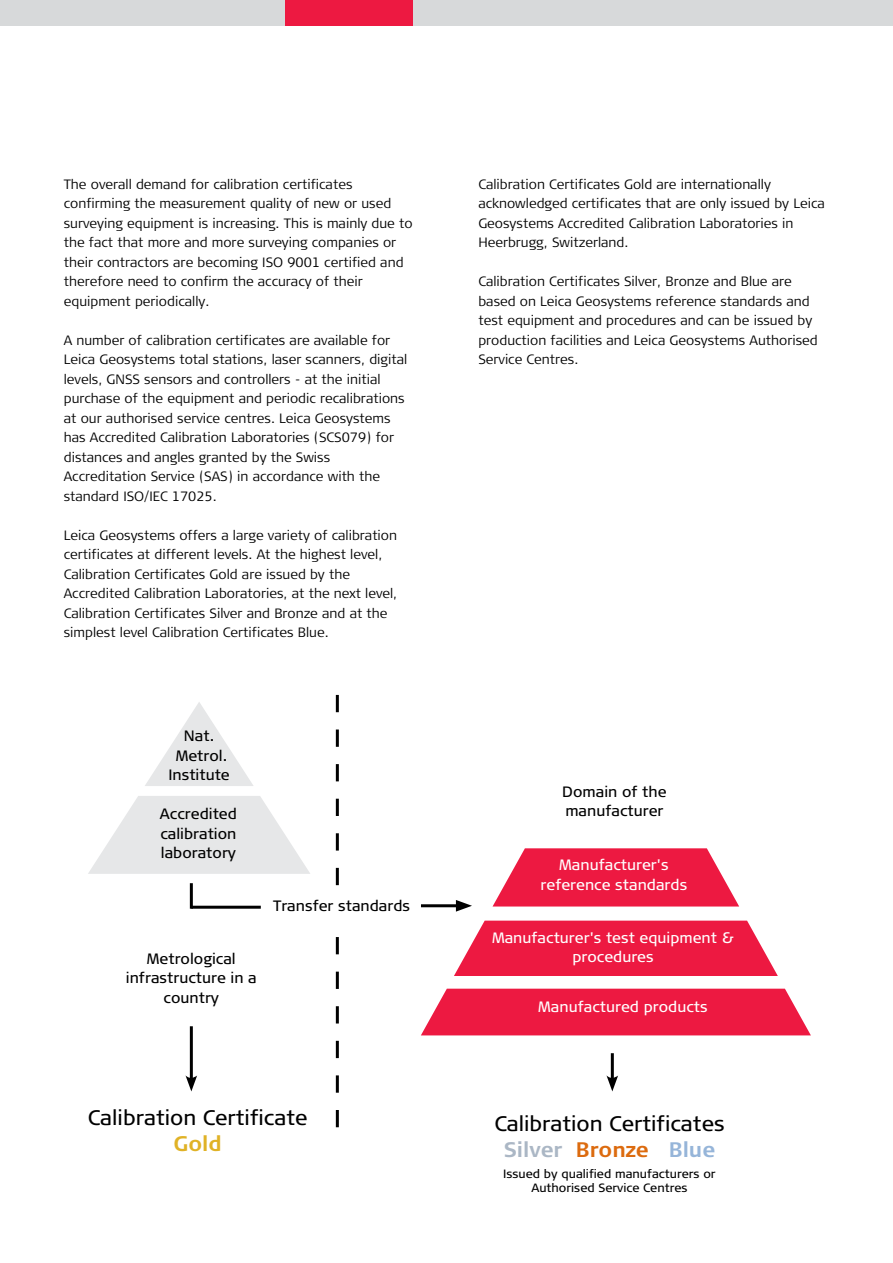
<style>
.page{position:relative;width:893px;height:1263px;background:#fff}
.page>*{position:absolute;margin:0;border:0;box-sizing:border-box;transform-origin:0 0}
.t1{font:21px/25.2px "Signa Column";color:#000;text-align:center}
.t2{font:700 21px "Signa Column";color:#e0b226}
.t3{font:15px/19.5px "Signa Column";color:#000;text-align:center}
.t4{font:15px/19.5px "Signa Column";color:#fff;text-align:center}
.t5{font:300 13.5px/19.5px "Signa Column";color:#000}
.t6{font:12px/14.4px "Signa Column";color:#000;text-align:center}
.s1{font-weight:700;color:#abb7c5}
.s2{font-weight:700;color:#dc6b0f}
.s3{font-weight:700;color:#96b5d9}
</style>
<div class="page">
<div style="left:0;top:0;width:893px;height:26px;background:#d7d9da"></div>
<div style="left:285px;top:0;width:127px;height:26px;background:#ed1941"></div>
<svg style="left:421px;top:848px;width:390px;height:187px;fill:#ed1941"></svg>
<svg style="left:88px;top:702px;width:222px;height:172px"></svg>
<svg style="left:336px;top:695px;width:3px;height:432px"></svg>
<hr style="left:190px;top:883px;width:3px;height:26px;background:#000">
<hr style="left:191px;top:906px;width:70px;height:3px;background:#000">
<hr style="left:421px;top:904px;width:41px;height:3px;background:#000">
<svg style="left:456px;top:900px;width:16px;height:12px"></svg>
<hr style="left:190px;top:1026px;width:3px;height:55px;background:#000">
<svg style="left:185px;top:1075px;width:12px;height:16px"></svg>
<hr style="left:611px;top:1053px;width:3px;height:28px;background:#000">
<svg style="left:606px;top:1075px;width:12px;height:16px"></svg>
<div style="left:271px;top:900px;width:141px;height:21px;background:#fff"></div>
<p class="t5" style="left:64px;top:175px;width:350px">The overall demand for calibration certificates confirming the measurement quality of new or used surveying equipment is increasing. This is mainly due to the fact that more and more surveying companies or their contractors are becoming ISO 9001 certified and therefore need to confirm the accuracy of their equipment periodically.</p>
<p class="t5" style="left:64px;top:330px;width:345px">A number of calibration certificates are available for Leica Geosystems total stations, laser scanners, digital levels, GNSS sensors and controllers - at the initial purchase of the equipment and periodic recalibrations at our authorised service centres. Leica Geosystems has Accredited Calibration Laboratories (SCS079) for distances and angles granted by the Swiss Accreditation Service (SAS) in accordance with the standard ISO/IEC 17025.</p>
<p class="t5" style="left:64px;top:525px;width:335px">Leica Geosystems offers a large variety of calibration certificates at different levels. At the highest level, Calibration Certificates Gold are issued by the Accredited Calibration Laboratories, at the next level, Calibration Certificates Silver and Bronze and at the simplest level Calibration Certificates Blue.</p>
<p class="t3" style="left:168px;top:726px;width:63px">Nat.<br>Metrol.<br>Institute</p>
<p class="t3" style="left:160px;top:804px;width:78px;text-align:justify">Accredited calibration laboratory</p>
<p class="t3" style="left:126px;top:949px;width:132px">Metrological infrastructure in a country</p>
<p class="t3" style="left:273px;top:897px;width:139px">Transfer standards</p>
<h1 class="t1" style="left:88px;top:1106px;width:221px">Calibration Certificate</h1>
<h1 class="t2" style="left:174px;top:1130px;width:50px">Gold</h1>
<p class="t5" style="left:478px;top:174px;width:348px">Calibration Certificates Gold are internationally acknowledged certificates that are only issued by Leica Geosystems Accredited Calibration Laboratories in Heerbrugg, Switzerland.</p>
<p class="t5" style="left:478px;top:272px;width:341px">Calibration Certificates Silver, Bronze and Blue are based on Leica Geosystems reference standards and test equipment and procedures and can be issued by production facilities and Leica Geosystems Authorised Service Centres.</p>
<p class="t3" style="left:562px;top:782px;width:106px;text-align:left">Domain of the manufacturer</p>
<p class="t4" style="left:541px;top:855px;width:148px">Manufacturer's reference standards</p>
<p class="t4" style="left:492px;top:928px;width:243px">Manufacturer's test equipment &amp; procedures</p>
<p class="t4" style="left:538px;top:997px;width:171px">Manufactured products</p>
<h1 class="t1" style="left:494px;top:1112px;width:232px">Calibration Certificates<br><span class="s1">Silver</span> <span class="s2">Bronze</span> <span class="s3">Blue</span></h1>
<p class="t6" style="left:503px;top:1166px;width:214px">Issued by qualified manufacturers or<br>Authorised Service Centres</p>
</div>
